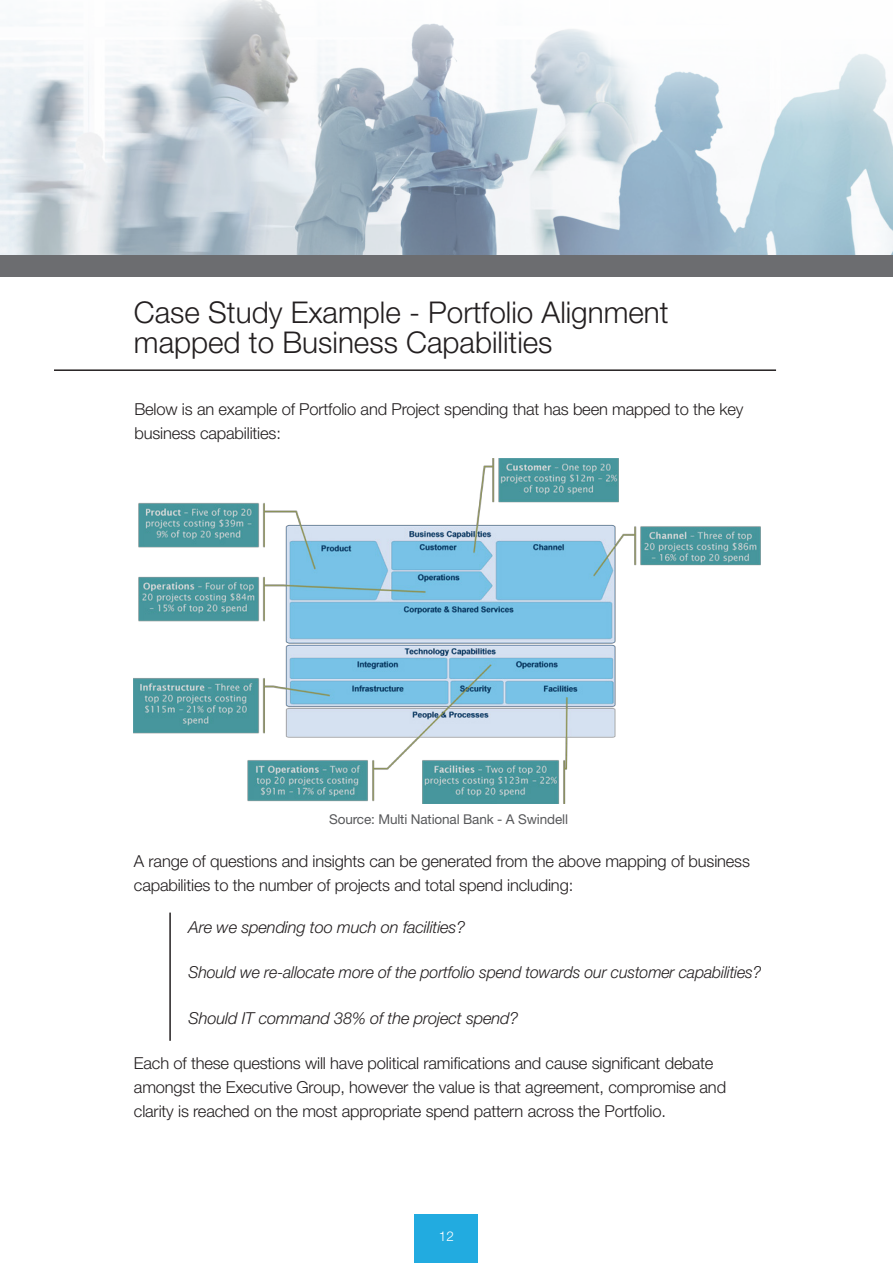
<style>
.page{position:relative;width:893px;height:1263px;background:#fff}
.page>*{position:absolute;margin:0;border:0;box-sizing:border-box;transform-origin:0 0}
.t1{font:300 30px/30px "Helvetica Neue LT Std";color:#231f20}
.t2{font:300 16.5px/24px "Helvetica Neue LT Std";letter-spacing:-.01em;color:#231f20}
.t3{font:italic 300 16.5px "Helvetica Neue LT Std";letter-spacing:-.01em;color:#231f20}
.t4{font:13.5px "Helvetica Neue LT Std";letter-spacing:-.01em;color:#57585a}
.t5{font:300 13.5px "Helvetica Neue LT Std";color:#fff}
</style>
<div class="page">
<div style="left:415px;top:1215px;width:63px;height:48px;background:#22abe0"></div>
<hr style="left:54px;top:369px;width:722px;height:2px;background:#231f20">
<img style="left:133px;top:458px;width:628px;height:345px">
<hr style="left:169px;top:912px;width:2px;height:129px;background:#231f20">
<img style="left:0;top:0;width:893px;height:255px">
<div style="left:0;top:255px;width:893px;height:21px;background:#6c6d70"></div>
<p class="t1" style="left:134px;top:297px;width:536px">Case Study Example - Portfolio Alignment mapped to Business Capabilities</p>
<p class="t2" style="left:134px;top:396px;width:611px">Below is an example of Portfolio and Project spending that has been mapped to the key business capabilities:</p>
<p class="t4" style="left:329px;top:811px;width:240px">Source: Multi National Bank - A Swindell</p>
<p class="t2" style="left:134px;top:848px;width:618px">A range of questions and insights can be generated from the above mapping of business capabilities to the number of projects and total spend including:</p>
<p class="t3" style="left:189px;top:917px;width:278px">Are we spending too much on facilities?</p>
<p class="t3" style="left:189px;top:963px;width:574px">Should we re-allocate more of the portfolio spend towards our customer capabilities?</p>
<p class="t3" style="left:189px;top:1008px;width:331px">Should IT command 38% of the project spend?</p>
<p class="t2" style="left:134px;top:1050px;width:594px">Each of these questions will have political ramifications and cause significant debate amongst the Executive Group, however the value is that agreement, compromise and clarity is reached on the most appropriate spend pattern across the Portfolio.</p>
<p class="t5" style="left:439px;top:1228px;width:17px">12</p>
</div>
